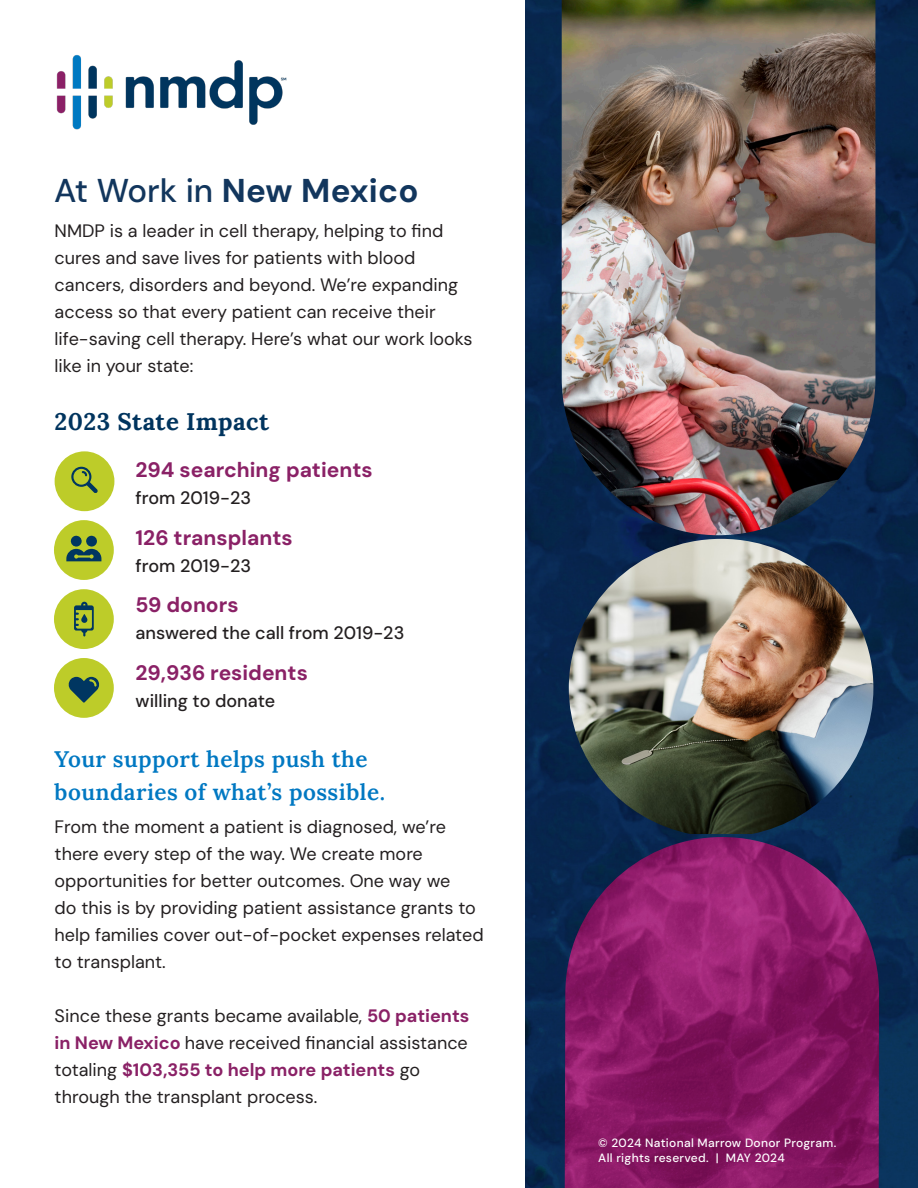
<style>
.page{position:relative;width:918px;height:1188px;background:#fff}
.page>*{position:absolute;margin:0;border:0;box-sizing:border-box;transform-origin:0 0}
.t1{font:700 33px "DM Sans";letter-spacing:.01em;color:#12365d}
.t2{font:700 24px "Lora";letter-spacing:.02em;color:#00345e}
.t3{font:600 22.5px/33px "Lora";letter-spacing:.02em;color:#0078c2}
.indented_list{font:700 21px "DM Sans";color:#8a2166}
.body{font:18px/27px "DM Sans";color:#231f20}
.indented_list-2{font:500 18px "DM Sans";color:#231f20}
.t4{font:500 12px/15px "DM Sans";letter-spacing:.025em;color:#fff}
.s1{font-weight:500}
.s2{font-weight:700;color:#8a2166}
</style>
<div class="page">
<img style="left:525px;top:0;width:393px;height:1188px">
<img style="left:56px;top:55px;width:230px;height:74px">
<div style="left:54px;top:520px;width:60px;height:60px;background:#bdcc29;border-radius:50%"></div>
<svg style="left:66px;top:535px;width:35px;height:26px"></svg>
<div style="left:54px;top:658px;width:60px;height:60px;background:#bdcc29;border-radius:50%"></div>
<svg style="left:68px;top:677px;width:31px;height:26px"></svg>
<div style="left:54px;top:589px;width:60px;height:60px;background:#bdcc29;border-radius:50%"></div>
<svg style="left:74px;top:602px;width:20px;height:35px"></svg>
<div style="left:55px;top:451px;width:59px;height:60px;background:#bdcc29;border-radius:50%"></div>
<svg style="left:71px;top:467px;width:27px;height:26px"></svg>
<img style="left:562px;top:0;width:313px;height:535px">
<img style="left:565px;top:837px;width:314px;height:351px">
<img style="left:569px;top:539px;width:304px;height:295px">
<h1 class="t1" style="left:54px;top:170px;width:366px"><span class="s1">At Work in</span> New Mexico</h1>
<p class="body" style="left:55px;top:217px;width:419px">NMDP is a leader in cell therapy, helping to find cures and save lives for patients with blood cancers, disorders and beyond. We’re expanding access so that every patient can receive their life-saving cell therapy. Here’s what our work looks like in your state:</p>
<h3 class="t2" style="left:55px;top:402px;width:216px">2023 State Impact</h3>
<p class="indented_list" style="left:136px;top:457px;width:239px">294 searching patients</p>
<p class="indented_list-2" style="left:136px;top:487px;width:117px">from 2019-23</p>
<p class="indented_list" style="left:136px;top:524px;width:159px">126 transplants</p>
<p class="indented_list-2" style="left:136px;top:554px;width:117px">from 2019-23</p>
<p class="indented_list" style="left:136px;top:592px;width:104px">59 donors</p>
<p class="indented_list-2" style="left:136px;top:622px;width:270px">answered the call from 2019-23</p>
<p class="indented_list" style="left:136px;top:659px;width:174px">29,936 residents</p>
<p class="indented_list-2" style="left:136px;top:689px;width:141px">willing to donate</p>
<h4 class="t3" style="left:55px;top:740px;width:332px">Your support helps push the boundaries of what’s possible.</h4>
<p class="body" style="left:55px;top:814px;width:431px">From the moment a patient is diagnosed, we’re there every step of the way. We create more opportunities for better outcomes. One way we<br>do this is by providing patient assistance grants to help families cover out-of-pocket expenses related to transplant.</p>
<p class="body" style="left:55px;top:1003px;width:416px">Since these grants became available, <span class="s2">50 patients in New Mexico</span> have received financial assistance totaling <span class="s2">$103,355 to help more patients</span> go through the transplant process.</p>
<p class="t4" style="left:598px;top:1135px;width:240px">© 2024 National Marrow Donor Program.<br>All rights reserved. | MAY 2024</p>
</div>
